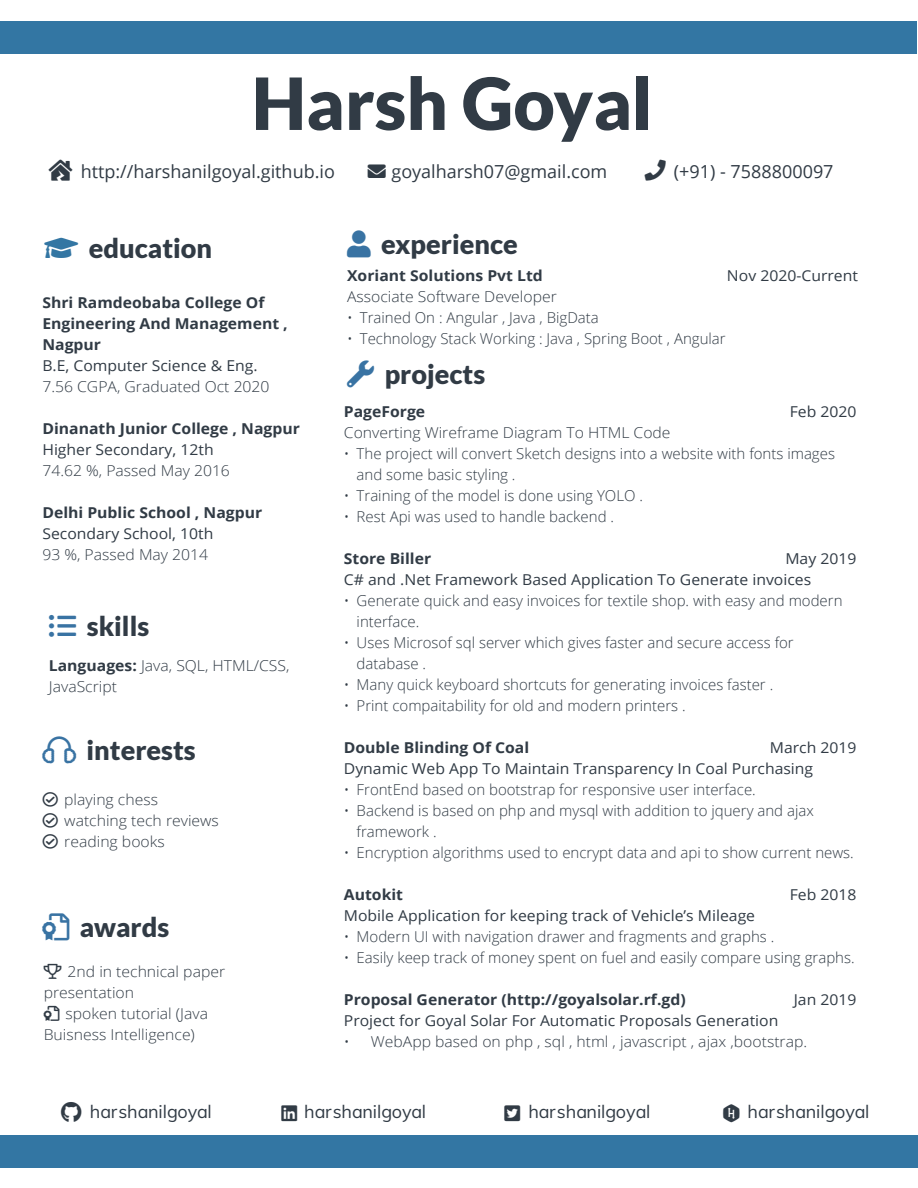
<style>
.page{position:relative;width:918px;height:1188px;background:#fff}
.page>*{position:absolute;margin:0;border:0;box-sizing:border-box;transform-origin:0 0}
.Logo_Name{font:900 72px "Lato";color:#313b45}
.Logo_Name-2{font:900 27px "Lato";color:#313b45}
.Logo_Name-3{font:18px "Open Sans";color:#313b45}
.Logo_Name-4{font:18px "Font Awesome 5 Brands";color:#313b45}
.Timeline_Title{font:300 15px/21px "Open Sans";color:#313b45}
.Timeline_Title-2{font:300 15px/21px "Open Sans";color:#313b45;scale:1.05 1}
.Timeline_Title-3{font:15px "Open Sans";color:#313b45;scale:1.05 1}
.Timeline_Title-4{font:700 15px/21px "Open Sans";color:#313b45;scale:1.05 1}
.s1{font-weight:700}
.s2{color:#3973a3}
</style>
<div class="page">
<div style="left:0;top:21px;width:917px;height:33px;background:#3376a3"></div>
<div style="left:0;top:1136px;width:918px;height:32px;background:#3376a3"></div>
<p class="Logo_Name" style="left:252px;top:61px;width:403px">Harsh Goyal</p>
<p class="Logo_Name-3" style="left:49px;top:159px;width:288px">□◆▲ http://harshanilgoyal.github.io</p>
<p class="Logo_Name-3" style="left:391px;top:159px;width:217px">goyalharsh07@gmail.com</p>
<p class="Logo_Name-3" style="left:674px;top:159px;width:161px">(+91) - 7588800097</p>
<p class="Logo_Name-2" style="left:89px;top:232px;width:125px">education</p>
<p class="Timeline_Title-4" style="left:42px;top:292px;width:235px">Shri Ramdeobaba College Of<br>Engineering And Management ,<br>Nagpur</p>
<p class="Timeline_Title-3" style="left:42px;top:355px;width:207px">B.E, Computer Science &amp; Eng.</p>
<p class="Timeline_Title-2" style="left:42px;top:376px;width:218px">7.56 CGPA, Graduated Oct 2020</p>
<p class="Timeline_Title-4" style="left:42px;top:418px;width:247px">Dinanath Junior College , Nagpur</p>
<p class="Timeline_Title-3" style="left:42px;top:439px;width:165px">Higher Secondary, 12th</p>
<p class="Timeline_Title-2" style="left:42px;top:460px;width:180px">74.62 %, Passed May 2016</p>
<p class="Timeline_Title-4" style="left:42px;top:502px;width:211px">Delhi Public School , Nagpur</p>
<p class="Timeline_Title-3" style="left:42px;top:523px;width:164px">Secondary School, 10th</p>
<p class="Timeline_Title-2" style="left:42px;top:544px;width:159px">93 %, Passed May 2014</p>
<p class="Logo_Name-2" style="left:87px;top:610px;width:64px">skills</p>
<p class="Timeline_Title-2" style="left:49px;top:654px;width:231px"><span class="s1">Languages:</span> Java, SQL, HTML/CSS,<br>JavaScript</p>
<p class="Logo_Name-2" style="left:42px;top:734px;width:155px"><span class="s2">◆▲</span> interests</p>
<p class="Timeline_Title-2" style="left:42px;top:789px;width:112px">● playing chess</p>
<p class="Timeline_Title-2" style="left:42px;top:810px;width:170px">● watching tech reviews</p>
<p class="Timeline_Title-2" style="left:42px;top:831px;width:118px">● reading books</p>
<p class="Logo_Name-2" style="left:42px;top:911px;width:128px"><span class="s2">●▼▼</span> awards</p>
<p class="Timeline_Title-2" style="left:44px;top:961px;width:174px">★ 2nd in technical paper presentation</p>
<p class="Timeline_Title-2" style="left:44px;top:1003px;width:158px">●▼▼ spoken tutorial (Java<br>Buisness Intelligence)</p>
<p class="Logo_Name-2" style="left:381px;top:229px;width:138px">experience</p>
<p class="Timeline_Title-4" style="left:347px;top:265px;width:188px">Xoriant Solutions Pvt Ltd</p>
<p class="Timeline_Title-3" style="left:727px;top:266px;width:126px">Nov 2020-Current</p>
<p class="Timeline_Title-2" style="left:347px;top:286px;width:201px">Associate Software Developer</p>
<p class="Timeline_Title" style="left:347px;top:307px;width:253px">• Trained On : Angular , Java , BigData</p>
<p class="Timeline_Title" style="left:347px;top:328px;width:380px">• Technology Stack Working : Java , Spring Boot , Angular</p>
<p class="Logo_Name-2" style="left:385px;top:358px;width:102px">projects</p>
<p class="Timeline_Title-4" style="left:344px;top:401px;width:79px">PageForge</p>
<p class="Timeline_Title-3" style="left:790px;top:402px;width:65px">Feb 2020</p>
<p class="Timeline_Title-2" style="left:344px;top:422px;width:313px">Converting Wireframe Diagram To HTML Code</p>
<p class="Timeline_Title" style="left:357px;top:443px;width:480px;text-indent:-13px">• The project will convert Sketch designs into a website with fonts images and some basic styling .</p>
<p class="Timeline_Title" style="left:344px;top:485px;width:301px">• Training of the model is done using YOLO .</p>
<p class="Timeline_Title" style="left:344px;top:506px;width:272px">• Rest Api was used to handle backend .</p>
<p class="Timeline_Title-4" style="left:344px;top:548px;width:85px">Store Biller</p>
<p class="Timeline_Title-3" style="left:785px;top:549px;width:69px">May 2019</p>
<p class="Timeline_Title-3" style="left:344px;top:570px;width:447px">C# and .Net Framework Based Application To Generate invoices</p>
<p class="Timeline_Title" style="left:357px;top:590px;width:487px;text-indent:-13px">• Generate quick and easy invoices for textile shop. with easy and modern interface.</p>
<p class="Timeline_Title" style="left:357px;top:632px;width:439px;text-indent:-13px">• Uses Microsof sql server which gives faster and secure access for database .</p>
<p class="Timeline_Title" style="left:344px;top:674px;width:431px">• Many quick keyboard shortcuts for generating invoices faster .</p>
<p class="Timeline_Title" style="left:344px;top:695px;width:343px">• Print compaitability for old and modern printers .</p>
<p class="Timeline_Title-4" style="left:344px;top:737px;width:178px">Double Blinding Of Coal</p>
<p class="Timeline_Title-3" style="left:770px;top:738px;width:84px">March 2019</p>
<p class="Timeline_Title-3" style="left:344px;top:759px;width:448px">Dynamic Web App To Maintain Transparency In Coal Purchasing</p>
<p class="Timeline_Title" style="left:344px;top:779px;width:413px">• FrontEnd based on bootstrap for responsive user interface.</p>
<p class="Timeline_Title" style="left:357px;top:800px;width:459px;text-indent:-13px">• Backend is based on php and mysql with addition to jquery and ajax framework .</p>
<p class="Timeline_Title" style="left:344px;top:842px;width:511px">• Encryption algorithms used to encrypt data and api to show current news.</p>
<p class="Timeline_Title-4" style="left:344px;top:884px;width:58px">Autokit</p>
<p class="Timeline_Title-3" style="left:790px;top:885px;width:65px">Feb 2018</p>
<p class="Timeline_Title-3" style="left:344px;top:906px;width:393px">Mobile Application for keeping track of Vehicle’s Mileage</p>
<p class="Timeline_Title" style="left:344px;top:926px;width:432px">• Modern UI with navigation drawer and fragments and graphs .</p>
<p class="Timeline_Title" style="left:344px;top:947px;width:512px">• Easily keep track of money spent on fuel and easily compare using graphs.</p>
<p class="Timeline_Title-4" style="left:344px;top:989px;width:327px">Proposal Generator (http://goyalsolar.rf.gd)</p>
<p class="Timeline_Title-3" style="left:794px;top:990px;width:61px">Jan 2019</p>
<p class="Timeline_Title-3" style="left:344px;top:1011px;width:415px">Project for Goyal Solar For Automatic Proposals Generation</p>
<p class="Timeline_Title-2" style="left:344px;top:1031px;width:443px">• WebApp based on php , sql , html , javascript , ajax ,bootstrap.</p>
<p class="Logo_Name-4" style="left:118px;top:1104px;width:95px">▲ ■●□ ●</p>
<p class="Logo_Name-4" style="left:333px;top:1104px;width:95px">▲ ■●□ ●</p>
<p class="Logo_Name-4" style="left:557px;top:1104px;width:95px">▲ ■●□ ●</p>
<p class="Logo_Name-4" style="left:722px;top:1104px;width:148px">■ ▲ ■●□ ●</p>
</div>
